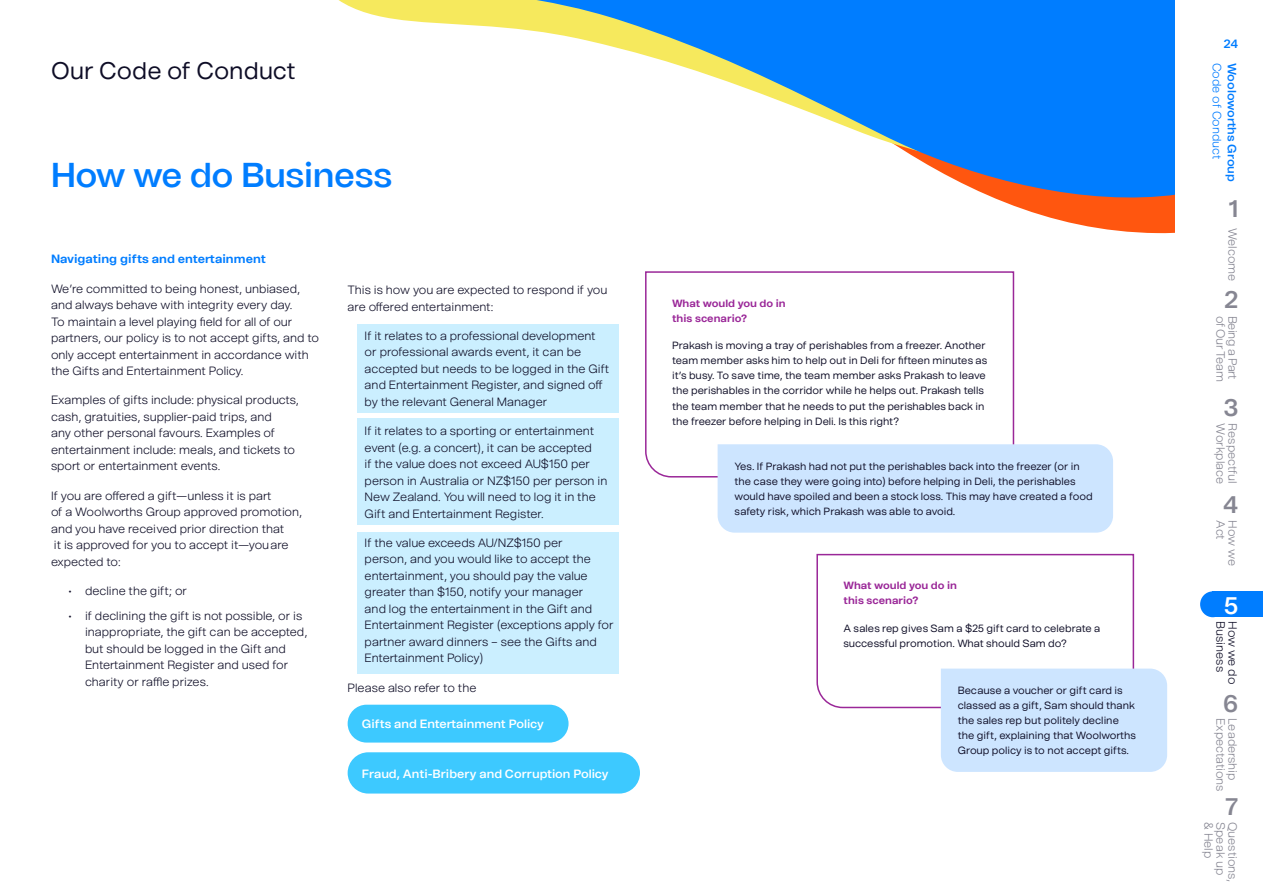
<style>
.page{position:relative;width:1263px;height:893px;background:#fff}
.page>*{position:absolute;margin:0;border:0;box-sizing:border-box;transform-origin:0 0}
.t1{font:600 34.5px "Better Sans Display";color:#007dff}
.t2{font:24px "Better Sans Text";color:#0e0d26}
.t3{font:600 24px "Better Sans Display";color:#868692}
.t4{font:600 24px "Better Sans Display";color:#fff}
.t5{font:300 12px/16.5px "Better Sans Text";color:#0e0d26}
.t6{font:300 12px "Better Sans Text";color:#868692}
.t7{font:600 12px "Better Sans Text";color:#fff}
.t8{font:700 12px "Better Sans Text";color:#007dff}
.t9{font:600 12px "Better Sans Text";color:#007cff}
.t10{font:300 12px "Better Sans Text";color:#007cff}
.t11{font:300 12px "Better Sans Text";letter-spacing:-.03em;color:#868692}
.t12{font:300 12px "Better Sans Text";letter-spacing:-.035em;color:#868692}
.t13{font:600 12px "Better Sans Text";color:#007dff}
.t14{font:10.5px/15px "Better Sans Text";color:#0e0d26}
.t15{font:700 10.5px/15px "Better Sans Text";color:#9a2798}
</style>
<div class="page">
<svg style="left:338px;top:0;width:837px;height:234px"></svg>
<div style="left:357px;top:325px;width:262px;height:88px;background:#cbefff"></div>
<div style="left:357px;top:418px;width:262px;height:107px;background:#cbefff"></div>
<div style="left:357px;top:533px;width:262px;height:141px;background:#cbefff"></div>
<svg style="left:645px;top:271px;width:370px;height:207px"></svg>
<div style="left:718px;top:444px;width:395px;height:89px;background:#cde5ff"></div>
<div style="left:1213px;top:591px;width:50px;height:26px;background:#007dff"></div>
<div style="left:1200px;top:591px;width:25px;height:26px;background:#007dff;border-radius:50%"></div>
<svg style="left:816px;top:553px;width:319px;height:156px"></svg>
<div style="left:941px;top:669px;width:226px;height:103px;background:#cde5ff"></div>
<div style="left:348px;top:705px;width:220px;height:38px;background:#3dc9ff;border-radius:19px"></div>
<div style="left:348px;top:752px;width:292px;height:41px;background:#3dc9ff;border-radius:21px"></div>
<h2 class="t2" style="left:51px;top:54px;width:246px">Our Code of Conduct</h2>
<h1 class="t1" style="left:51px;top:150px;width:342px">How we do Business</h1>
<p class="t8" style="left:51px;top:250px;width:216px">Navigating gifts and entertainment</p>
<p class="t5" style="left:51px;top:280px;width:270px">We’re committed to being honest, unbiased, and always behave with integrity every day.<br>To maintain a level playing field for all of our partners, our policy is to not accept gifts, and to only accept entertainment in accordance with the Gifts and Entertainment Policy.</p>
<p class="t5" style="left:51px;top:392px;width:249px">Examples of gifts include: physical products, cash, gratuities, supplier-paid trips, and<br>any other personal favours. Examples of entertainment include: meals, and tickets to sport or entertainment events.</p>
<p class="t5" style="left:51px;top:487px;width:253px">If you are offered a gift—unless it is part<br>of a Woolworths Group approved promotion, and you have received prior direction that<br>it is approved for you to accept it—you are expected to:</p>
<p class="t5" style="left:68px;top:582px;width:121px">• decline the gift; or</p>
<p class="t5" style="left:85px;top:607px;width:224px;text-indent:-17px">• if declining the gift is not possible, or is inappropriate, the gift can be accepted, but should be logged in the Gift and Entertainment Register and used for charity or raffle prizes.</p>
<p class="t5" style="left:348px;top:281px;width:261px">This is how you are expected to respond if you are offered entertainment:</p>
<p class="t5" style="left:365px;top:327px;width:246px">If it relates to a professional development or professional awards event, it can be accepted but needs to be logged in the Gift and Entertainment Register, and signed off by the relevant General Manager</p>
<p class="t5" style="left:365px;top:422px;width:244px">If it relates to a sporting or entertainment event (e.g. a concert), it can be accepted<br>if the value does not exceed AU$150 per person in Australia or NZ$150 per person in New Zealand. You will need to log it in the Gift and Entertainment Register.</p>
<p class="t5" style="left:365px;top:534px;width:251px">If the value exceeds AU/NZ$150 per<br>person, and you would like to accept the entertainment, you should pay the value greater than $150, notify your manager<br>and log the entertainment in the Gift and Entertainment Register (exceptions apply for partner award dinners – see the Gifts and Entertainment Policy)</p>
<p class="t5" style="left:348px;top:679px;width:130px">Please also refer to the</p>
<p class="t7" style="left:362px;top:716px;width:184px">Gifts and Entertainment Policy</p>
<p class="t7" style="left:362px;top:765px;width:248px">Fraud, Anti-Bribery and Corruption Policy</p>
<p class="t15" style="left:672px;top:295px;width:115px">What would you do in this scenario?</p>
<p class="t14" style="left:672px;top:338px;width:317px">Prakash is moving a tray of perishables from a freezer. Another team member asks him to help out in Deli for fifteen minutes as it’s busy. To save time, the team member asks Prakash to leave the perishables in the corridor while he helps out. Prakash tells the team member that he needs to put the perishables back in the freezer before helping in Deli. Is this right?</p>
<p class="t14" style="left:735px;top:458px;width:360px">Yes. If Prakash had not put the perishables back into the freezer (or in the case they were going into) before helping in Deli, the perishables would have spoiled and been a stock loss. This may have created a food safety risk, which Prakash was able to avoid.</p>
<p class="t15" style="left:843px;top:578px;width:115px">What would you do in this scenario?</p>
<p class="t14" style="left:843px;top:621px;width:258px">A sales rep gives Sam a $25 gift card to celebrate a successful promotion. What should Sam do?</p>
<p class="t14" style="left:958px;top:683px;width:180px">Because a voucher or gift card is classed as a gift, Sam should thank the sales rep but politely decline the gift, explaining that Woolworths Group policy is to not accept gifts.</p>
<p class="t13" style="left:1223px;top:35px;width:16px">24</p>
<p class="t10" style="left:1225px;top:63px;width:98px;rotate:90deg">Code of Conduct</p>
<p class="t9" style="left:1241px;top:63px;width:121px;rotate:90deg">Wooloworths Group</p>
<h2 class="t3" style="left:1228px;top:191px;width:11px">1</h2>
<p class="t6" style="left:1241px;top:228px;width:55px;rotate:90deg">Welcome</p>
<h2 class="t3" style="left:1224px;top:282px;width:16px">2</h2>
<p class="t12" style="left:1229px;top:316px;width:67px;rotate:90deg">of Our Team</p>
<p class="t11" style="left:1241px;top:316px;width:65px;rotate:90deg">Being a Part</p>
<h2 class="t3" style="left:1223px;top:390px;width:16px">3</h2>
<p class="t6" style="left:1229px;top:423px;width:62px;rotate:90deg">Workplace</p>
<p class="t6" style="left:1241px;top:423px;width:62px;rotate:90deg">Respectful</p>
<h2 class="t3" style="left:1223px;top:487px;width:17px">4</h2>
<p class="t6" style="left:1229px;top:520px;width:21px;rotate:90deg">Act</p>
<p class="t6" style="left:1241px;top:520px;width:47px;rotate:90deg">How we</p>
<h2 class="t4" style="left:1224px;top:588px;width:16px">5</h2>
<p class="t5" style="left:1229px;top:621px;width:52px;rotate:90deg">Business</p>
<p class="t5" style="left:1241px;top:621px;width:65px;rotate:90deg">How we do</p>
<p class="t6" style="left:1229px;top:718px;width:75px;rotate:90deg">Expectations</p>
<p class="t6" style="left:1241px;top:718px;width:64px;rotate:90deg">Leadership</p>
<h2 class="t3" style="left:1223px;top:686px;width:16px">6</h2>
<h2 class="t3" style="left:1225px;top:789px;width:14px">7</h2>
<p class="t6" style="left:1217px;top:822px;width:38px;rotate:90deg">&amp; Help</p>
<p class="t6" style="left:1229px;top:822px;width:55px;rotate:90deg">Speak up</p>
<p class="t6" style="left:1241px;top:822px;width:62px;rotate:90deg">Questions,</p>
</div>
